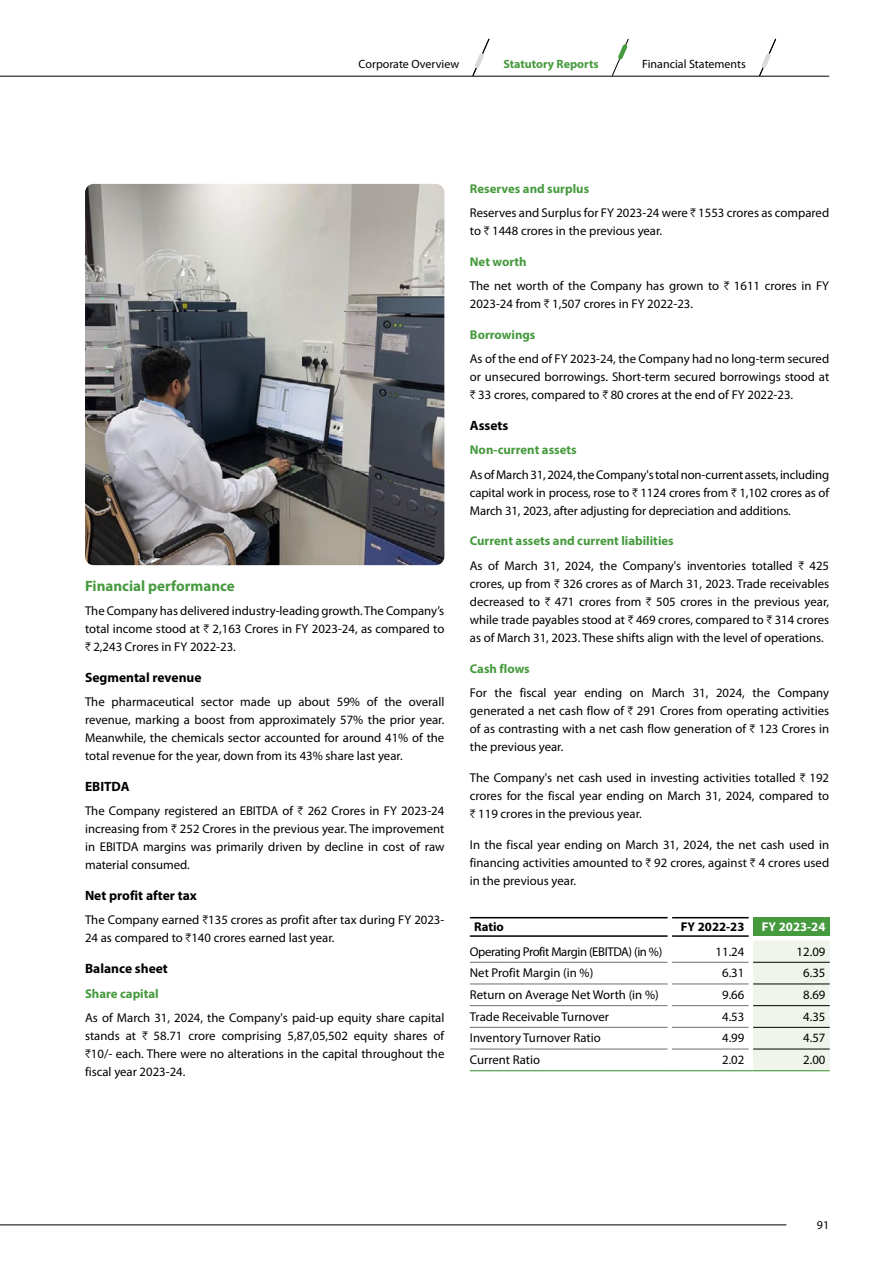
<style>
.page{position:relative;width:893px;height:1263px;background:#fff}
.page>*{position:absolute;margin:0;border:0;box-sizing:border-box;transform-origin:0 0}
.t1{font:700 15px "Myriad Pro";color:#469a3e}
.t2{font:700 13.5px "Myriad Pro";color:#000}
.t3{font:12.75px/18px "Myriad Pro";color:#000;text-align:justify}
.t4{font:700 12.75px "Myriad Pro";color:#469a3e}
.t5{font:12.75px "Myriad Pro";letter-spacing:-.03em;color:#000}
.t6{font:700 12.75px "Myriad Pro";color:#000}
.t7{font:700 12.75px "Myriad Pro";color:#fff}
.t8{font:12px "Myriad Pro";color:#000}
.t9{font:700 12px "Myriad Pro";color:#469a3e}
.s1{font-family:"ITF Rupee"}
.s2{font-weight:700;color:#469a3e}
</style>
<div class="page">
<img style="left:85px;top:184px;width:359px;height:381px">
<div style="left:753px;top:918px;width:77px;height:18px;background:#469a3e"></div>
<hr style="left:672px;top:984px;width:77px;height:1px;background:#706f6f">
<hr style="left:470px;top:1005px;width:198px;height:1px;background:#706f6f">
<hr style="left:672px;top:1005px;width:77px;height:1px;background:#706f6f">
<hr style="left:470px;top:984px;width:198px;height:1px;background:#706f6f">
<hr style="left:470px;top:1027px;width:198px;height:1px;background:#706f6f">
<hr style="left:470px;top:1049px;width:198px;height:1px;background:#706f6f">
<hr style="left:672px;top:1027px;width:77px;height:1px;background:#706f6f">
<hr style="left:672px;top:962px;width:77px;height:1px;background:#706f6f">
<hr style="left:672px;top:1049px;width:77px;height:1px;background:#706f6f">
<hr style="left:470px;top:962px;width:198px;height:1px;background:#706f6f">
<hr style="left:470px;top:1070px;width:198px;height:1px;background:#469a3e">
<hr style="left:672px;top:1070px;width:77px;height:1px;background:#469a3e">
<svg style="left:749px;top:941px;width:81px;height:130px;background:#e6ebe3"></svg>
<hr style="left:470px;top:917px;width:198px;height:1px;background:#000">
<hr style="left:470px;top:935px;width:198px;height:2px;background:#000">
<hr style="left:672px;top:917px;width:77px;height:1px;background:#000">
<hr style="left:672px;top:935px;width:77px;height:2px;background:#000">
<hr style="left:0;top:76px;width:829px;height:1px;background:#000">
<hr style="left:0;top:1224px;width:786px;height:1px;background:#000">
<svg style="left:758px;top:38px;width:18px;height:38px"></svg>
<svg style="left:612px;top:38px;width:19px;height:38px"></svg>
<svg style="left:471px;top:38px;width:18px;height:38px"></svg>
<p class="t8" style="left:359px;top:57px;width:102px">Corporate Overview</p>
<p class="t9" style="left:503px;top:56px;width:97px">Statutory Reports</p>
<p class="t8" style="left:642px;top:57px;width:105px">Financial Statements</p>
<p class="t1" style="left:85px;top:576px;width:151px">Financial performance</p>
<p class="t3" style="left:85px;top:601px;width:361px">The Company has delivered industry-leading growth. The Company’s total income stood at <span class="s1">H</span> 2,163 Crores in FY 2023-24, as compared to <span class="s1">H</span> 2,243 Crores in FY 2022-23.</p>
<p class="t2" style="left:85px;top:668px;width:118px">Segmental revenue</p>
<p class="t3" style="left:85px;top:693px;width:361px">The pharmaceutical sector made up about 59% of the overall revenue, marking a boost from approximately 57% the prior year.<br>Meanwhile, the chemicals sector accounted for around 41% of the total revenue for the year, down from its 43% share last year.</p>
<p class="t2" style="left:85px;top:777px;width:46px">EBITDA</p>
<p class="t3" style="left:85px;top:802px;width:361px">The Company registered an EBITDA of <span class="s1">H</span> 262 Crores in FY 2023-24 increasing from <span class="s1">H</span> 252 Crores in the previous year. The improvement in EBITDA margins was primarily driven by decline in cost of raw material consumed.</p>
<p class="t2" style="left:85px;top:887px;width:113px">Net profit after tax</p>
<p class="t3" style="left:85px;top:911px;width:361px">The Company earned <span class="s1">H</span>135 crores as profit after tax during FY 2023-<br>24 as compared to <span class="s1">H</span>140 crores earned last year.</p>
<p class="t2" style="left:85px;top:960px;width:84px">Balance sheet</p>
<p class="t4" style="left:85px;top:985px;width:75px">Share capital</p>
<p class="t3" style="left:85px;top:1008px;width:361px">As of March 31, 2024, the Company's paid-up equity share capital stands at <span class="s1">H</span> 58.71 crore comprising 5,87,05,502 equity shares of <span class="s1">H</span>10/- each. There were no alterations in the capital throughout the fiscal year 2023-24.</p>
<p class="t3" style="left:470px;top:176px;width:361px;line-height:24.5px"><span class="s2">Reserves and surplus<br></span>Reserves and Surplus for FY 2023-24 were <span class="s1">H</span> 1553 crores as compared</p>
<p class="t3" style="left:470px;top:221px;width:194px">to <span class="s1">H</span> 1448 crores in the previous year.</p>
<p class="t3" style="left:470px;top:249px;width:361px;line-height:24.5px"><span class="s2">Net worth<br></span>The net worth of the Company has grown to <span class="s1">H</span> 1611 crores in FY</p>
<p class="t3" style="left:470px;top:295px;width:225px">2023-24 from <span class="s1">H</span> 1,507 crores in FY 2022-23.</p>
<p class="t4" style="left:470px;top:326px;width:67px">Borrowings</p>
<p class="t3" style="left:470px;top:350px;width:361px">As of the end of FY 2023-24, the Company had no long-term secured or unsecured borrowings. Short-term secured borrowings stood at <span class="s1">H</span> 33 crores, compared to <span class="s1">H</span> 80 crores at the end of FY 2022-23.</p>
<p class="t2" style="left:470px;top:417px;width:40px">Assets</p>
<p class="t4" style="left:470px;top:442px;width:108px">Non-current assets</p>
<p class="t3" style="left:470px;top:465px;width:361px">As of March 31, 2024, the Company's total non-current assets, including capital work in process, rose to <span class="s1">H</span> 1124 crores from <span class="s1">H</span> 1,102 crores as of March 31, 2023, after adjusting for depreciation and additions.</p>
<p class="t3" style="left:470px;top:529px;width:361px;line-height:24.5px"><span class="s2">Current assets and current liabilities<br></span>As of March 31, 2024, the Company's inventories totalled <span class="s1">H</span> 425</p>
<p class="t3" style="left:470px;top:574px;width:361px">crores, up from <span class="s1">H</span> 326 crores as of March 31, 2023. Trade receivables decreased to <span class="s1">H</span> 471 crores from <span class="s1">H</span> 505 crores in the previous year, while trade payables stood at <span class="s1">H</span> 469 crores, compared to <span class="s1">H</span> 314 crores as of March 31, 2023. These shifts align with the level of operations.</p>
<p class="t4" style="left:470px;top:660px;width:61px">Cash flows</p>
<p class="t3" style="left:470px;top:683px;width:361px">For the fiscal year ending on March 31, 2024, the Company generated a net cash flow of <span class="s1">H</span> 291 Crores from operating activities of as contrasting with a net cash flow generation of <span class="s1">H</span> 123 Crores in the previous year.</p>
<p class="t3" style="left:470px;top:768px;width:361px">The Company's net cash used in investing activities totalled <span class="s1">H</span> 192 crores for the fiscal year ending on March 31, 2024, compared to <span class="s1">H</span> 119 crores in the previous year.</p>
<p class="t3" style="left:470px;top:835px;width:361px">In the fiscal year ending on March 31, 2024, the net cash used in financing activities amounted to <span class="s1">H</span> 92 crores, against <span class="s1">H</span> 4 crores used in the previous year.</p>
<p class="t6" style="left:474px;top:918px;width:31px">Ratio</p>
<p class="t6" style="left:681px;top:918px;width:65px">FY 2022-23</p>
<p class="t7" style="left:762px;top:918px;width:65px">FY 2023-24</p>
<p class="t5" style="left:470px;top:943px;width:194px">Operating Profit Margin (EBITDA) (in %)</p>
<p class="t3" style="left:716px;top:942px;width:30px">11.24</p>
<p class="t3" style="left:797px;top:942px;width:30px">12.09</p>
<p class="t3" style="left:470px;top:964px;width:125px">Net Profit Margin (in %)</p>
<p class="t3" style="left:722px;top:964px;width:24px">6.31</p>
<p class="t3" style="left:803px;top:964px;width:24px">6.35</p>
<p class="t3" style="left:470px;top:985px;width:190px">Return on Average Net Worth (in %)</p>
<p class="t3" style="left:722px;top:985px;width:24px">9.66</p>
<p class="t3" style="left:803px;top:985px;width:24px">8.69</p>
<p class="t3" style="left:470px;top:1007px;width:141px">Trade Receivable Turnover</p>
<p class="t3" style="left:722px;top:1007px;width:24px">4.53</p>
<p class="t3" style="left:803px;top:1007px;width:24px">4.35</p>
<p class="t3" style="left:470px;top:1029px;width:132px">Inventory Turnover Ratio</p>
<p class="t3" style="left:722px;top:1029px;width:24px">4.99</p>
<p class="t3" style="left:803px;top:1029px;width:24px">4.57</p>
<p class="t3" style="left:470px;top:1050px;width:72px">Current Ratio</p>
<p class="t3" style="left:722px;top:1050px;width:24px">2.02</p>
<p class="t3" style="left:803px;top:1050px;width:24px">2.00</p>
<p class="t8" style="left:817px;top:1218px;width:14px">91</p>
</div>
